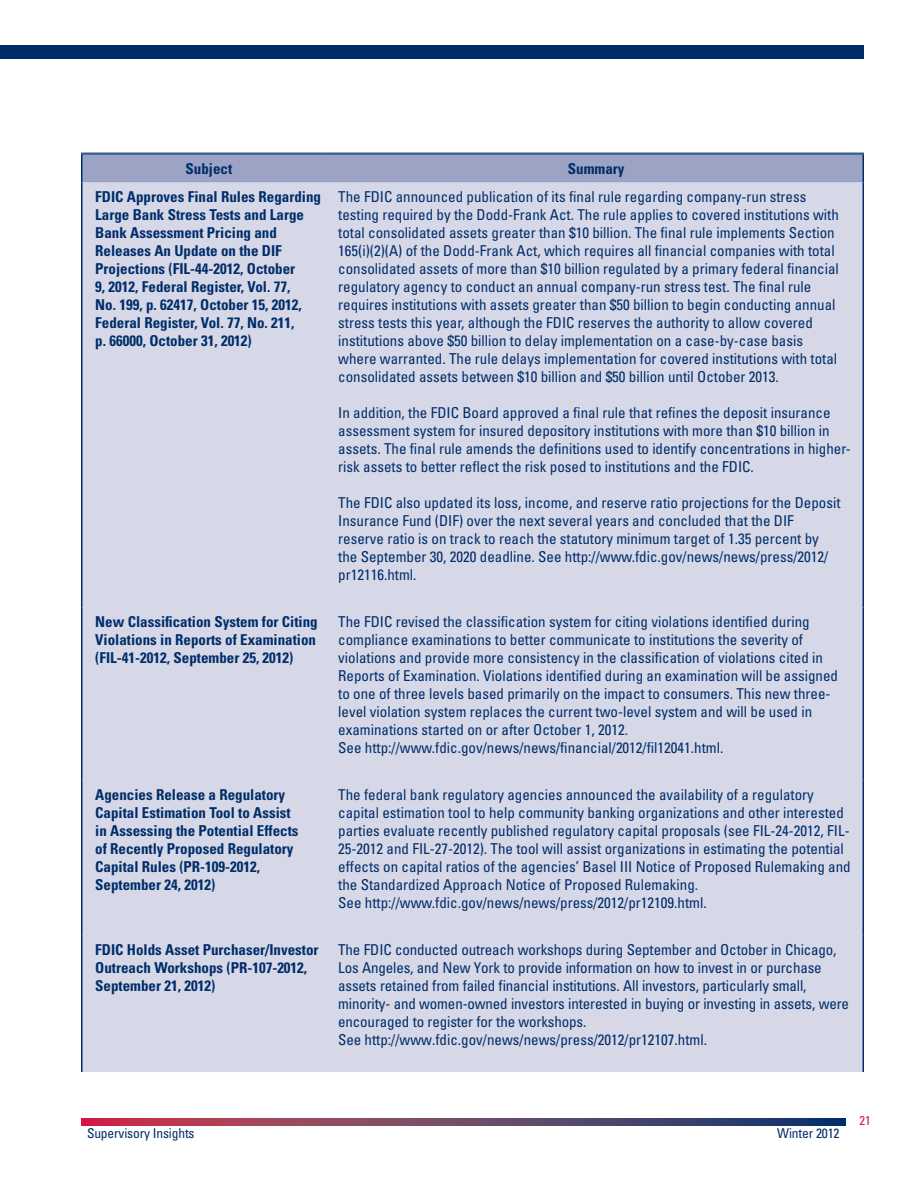
<style>
.page{position:relative;width:918px;height:1188px;background:#fff}
.page>*{position:absolute;margin:0;border:0;box-sizing:border-box;transform-origin:0 0}
.Normal__Web{font:condensed 15px/18px "Univers LT Std";color:#002d6a}
.t1{font:700 condensed 15px/18px "Univers LT Std";color:#002d6a}
.t2{font:condensed 13.5px "Univers LT Std";letter-spacing:-.01em;color:#002d6a}
.t3{font:condensed 12.75px "Univers LT Std";color:#d31245}
</style>
<div class="page">
<div style="left:0;top:45px;width:864px;height:13px;background:#002d6a"></div>
<svg style="left:81px;top:1119px;width:765px;height:6px;background:#704062"></svg>
<div style="left:82px;top:183px;width:780px;height:889px;background:#d6d8e7"></div>
<hr style="left:81px;top:183px;width:1px;height:424px;background:#002d6a">
<hr style="left:862px;top:183px;width:2px;height:424px;background:#002d6a">
<hr style="left:81px;top:607px;width:1px;height:173px;background:#002d6a">
<hr style="left:862px;top:607px;width:2px;height:173px;background:#002d6a">
<hr style="left:81px;top:780px;width:1px;height:155px;background:#002d6a">
<hr style="left:862px;top:780px;width:2px;height:155px;background:#002d6a">
<hr style="left:81px;top:935px;width:1px;height:137px;background:#002d6a">
<hr style="left:862px;top:935px;width:2px;height:137px;background:#002d6a">
<hr style="left:81px;top:153px;width:244px;height:1px;background:#002d6a">
<hr style="left:325px;top:153px;width:539px;height:1px;background:#002d6a">
<svg style="left:81px;top:154px;width:781px;height:29px;background:#9aa2c4"></svg>
<hr style="left:862px;top:154px;width:2px;height:29px;background:#002d6a">
<p class="t1" style="left:186px;top:159px;width:48px">Subject</p>
<p class="t1" style="left:568px;top:159px;width:58px">Summary</p>
<p class="t1" style="left:95px;top:188px;width:227px">FDIC Approves Final Rules Regarding<br>Large Bank Stress Tests and Large<br>Bank Assessment Pricing and<br>Releases An Update on the DIF<br>Projections (FIL-44-2012, October<br>9, 2012, Federal Register, Vol. 77,<br>No. 199, p. 62417, October 15, 2012,<br>Federal Register, Vol. 77, No. 211,<br>p. 66000, October 31, 2012)</p>
<p class="Normal__Web" style="left:338px;top:188px;width:502px">The FDIC announced publication of its final rule regarding company-run stress testing required by the Dodd-Frank Act. The rule applies to covered institutions with total consolidated assets greater than $10 billion. The final rule implements Section 165(i)(2)(A) of the Dodd-Frank Act, which requires all financial companies with total consolidated assets of more than $10 billion regulated by a primary federal financial regulatory agency to conduct an annual company-run stress test. The final rule requires institutions with assets greater than $50 billion to begin conducting annual stress tests this year, although the FDIC reserves the authority to allow covered institutions above $50 billion to delay implementation on a case-by-case basis where warranted. The rule delays implementation for covered institutions with total consolidated assets between $10 billion and $50 billion until October 2013.</p>
<p class="Normal__Web" style="left:338px;top:404px;width:514px">In addition, the FDIC Board approved a final rule that refines the deposit insurance assessment system for insured depository institutions with more than $10 billion in assets. The final rule amends the definitions used to identify concentrations in higher&shy;risk assets to better reflect the risk posed to institutions and the FDIC.</p>
<p class="Normal__Web" style="left:338px;top:494px;width:504px">The FDIC also updated its loss, income, and reserve ratio projections for the Deposit Insurance Fund (DIF) over the next several years and concluded that the DIF reserve ratio is on track to reach the statutory minimum target of 1.35 percent by the September 30, 2020 deadline. See http://www.fdic.gov/news/news/press/2012/ pr12116.html.</p>
<p class="t1" style="left:95px;top:613px;width:224px;text-align:justify">New Classification System for Citing Violations in Reports of Examination (FIL-41-2012, September 25, 2012)</p>
<p class="Normal__Web" style="left:338px;top:613px;width:501px">The FDIC revised the classification system for citing violations identified during compliance examinations to better communicate to institutions the severity of violations and provide more consistency in the classification of violations cited in Reports of Examination. Violations identified during an examination will be assigned to one of three levels based primarily on the impact to consumers. This new three&shy;level violation system replaces the current two-level system and will be used in examinations started on or after October 1, 2012.<br>See http://www.fdic.gov/news/news/financial/2012/fil12041.html.</p>
<p class="t1" style="left:95px;top:786px;width:205px">Agencies Release a Regulatory<br>Capital Estimation Tool to Assist in Assessing the Potential Effects of Recently Proposed Regulatory<br>Capital Rules (PR-109-2012,<br>September 24, 2012)</p>
<p class="Normal__Web" style="left:338px;top:786px;width:514px">The federal bank regulatory agencies announced the availability of a regulatory capital estimation tool to help community banking organizations and other interested parties evaluate recently published regulatory capital proposals (see FIL-24-2012, FIL-25-2012 and FIL-27-2012). The tool will assist organizations in estimating the potential effects on capital ratios of the agencies’ Basel III Notice of Proposed Rulemaking and the Standardized Approach Notice of Proposed Rulemaking.<br>See http://www.fdic.gov/news/news/press/2012/pr12109.html.</p>
<p class="t1" style="left:95px;top:941px;width:225px">FDIC Holds Asset Purchaser/Investor<br>Outreach Workshops (PR-107-2012,<br>September 21, 2012)</p>
<p class="Normal__Web" style="left:338px;top:941px;width:512px">The FDIC conducted outreach workshops during September and October in Chicago, Los Angeles, and New York to provide information on how to invest in or purchase assets retained from failed financial institutions. All investors, particularly small, minority- and women-owned investors interested in buying or investing in assets, were encouraged to register for the workshops.<br>See http://www.fdic.gov/news/news/press/2012/pr12107.html.</p>
<p class="t2" style="left:87px;top:1124px;width:109px">Supervisory Insights</p>
<p class="t2" style="left:777px;top:1124px;width:64px">Winter 2012</p>
<p class="t3" style="left:860px;top:1112px;width:13px">21</p>
</div>
